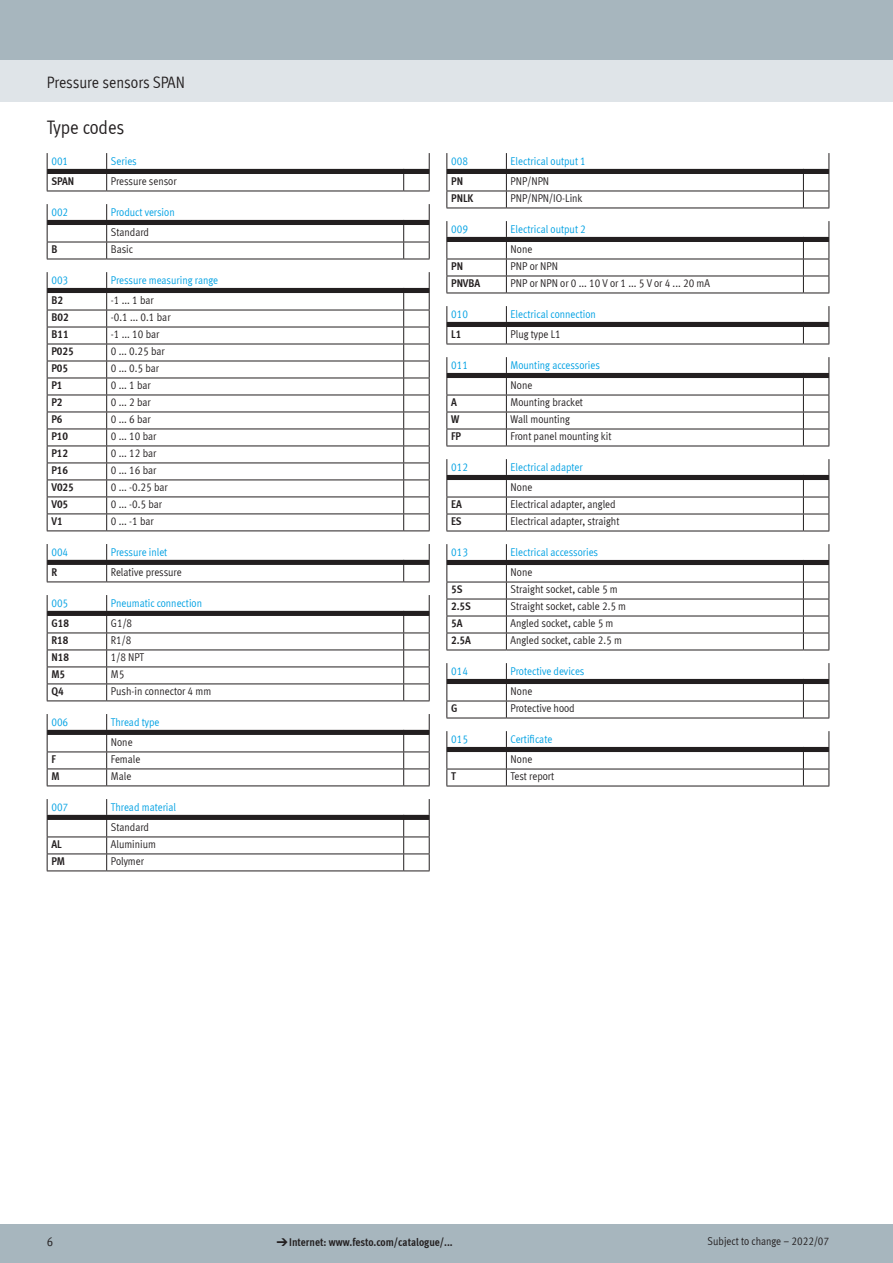
<style>
.page{position:relative;width:893px;height:1263px;background:#fff}
.page>*{position:absolute;margin:0;border:0;box-sizing:border-box;transform-origin:0 0}
.t1{font:19.5px "Meta Cond LF";color:#231f20}
.t2{font:16.5px "Meta Cond LF";letter-spacing:-.005em;color:#231f20}
.t3{font:12.75px "Meta Cond LF";color:#231f20}
.t4{font:11.25px "Meta Cond LF";color:#231f20}
.t5{font:11.25px "Meta Cond LF";color:#00a1e3}
.t6{font:700 11.25px "Meta Cond LF";color:#231f20}
.s1{font-family:"Meto Pict 182";font-weight:400}
</style>
<div class="page">
<div style="left:0;top:1225px;width:893px;height:38px;background:#a7b6be"></div>
<div style="left:0;top:60px;width:893px;height:42px;background:#dfe4e8"></div>
<div style="left:0;top:0;width:893px;height:60px;background:#a7b6be"></div>
<svg style="left:47px;top:153px;width:383px;height:39px"></svg>
<svg style="left:47px;top:204px;width:383px;height:56px"></svg>
<svg style="left:47px;top:272px;width:383px;height:259px"></svg>
<svg style="left:47px;top:544px;width:383px;height:38px"></svg>
<svg style="left:47px;top:595px;width:383px;height:106px"></svg>
<svg style="left:47px;top:714px;width:383px;height:72px"></svg>
<svg style="left:47px;top:799px;width:383px;height:72px"></svg>
<svg style="left:446px;top:153px;width:383px;height:56px"></svg>
<svg style="left:446px;top:221px;width:383px;height:73px"></svg>
<svg style="left:446px;top:306px;width:383px;height:39px"></svg>
<svg style="left:446px;top:357px;width:383px;height:90px"></svg>
<svg style="left:446px;top:459px;width:383px;height:73px"></svg>
<svg style="left:446px;top:544px;width:383px;height:107px"></svg>
<svg style="left:446px;top:663px;width:383px;height:56px"></svg>
<svg style="left:446px;top:731px;width:383px;height:56px"></svg>
<h2 class="t2" style="left:47px;top:72px;width:140px">Pressure sensors SPAN</h2>
<h1 class="t1" style="left:47px;top:116px;width:79px">Type codes</h1>
<p class="t5" style="left:51px;top:154px;width:18px">001</p>
<p class="t5" style="left:111px;top:154px;width:27px">Series</p>
<p class="t6" style="left:51px;top:174px;width:24px">SPAN</p>
<p class="t4" style="left:111px;top:174px;width:67px">Pressure sensor</p>
<p class="t5" style="left:51px;top:205px;width:18px">002</p>
<p class="t5" style="left:111px;top:205px;width:65px">Product version</p>
<p class="t4" style="left:111px;top:225px;width:40px">Standard</p>
<p class="t6" style="left:51px;top:242px;width:7px">B</p>
<p class="t4" style="left:111px;top:242px;width:24px">Basic</p>
<p class="t5" style="left:51px;top:273px;width:18px">003</p>
<p class="t5" style="left:111px;top:273px;width:109px">Pressure measuring range</p>
<p class="t6" style="left:51px;top:293px;width:13px">B2</p>
<p class="t4" style="left:111px;top:293px;width:44px">-1 ... 1 bar</p>
<p class="t6" style="left:51px;top:310px;width:19px">B02</p>
<p class="t4" style="left:111px;top:310px;width:61px">-0.1 ... 0.1 bar</p>
<p class="t6" style="left:51px;top:327px;width:19px">B11</p>
<p class="t4" style="left:111px;top:327px;width:50px">-1 ... 10 bar</p>
<p class="t6" style="left:51px;top:344px;width:24px">P025</p>
<p class="t4" style="left:111px;top:344px;width:55px">0 ... 0.25 bar</p>
<p class="t6" style="left:51px;top:361px;width:18px">P05</p>
<p class="t4" style="left:111px;top:361px;width:50px">0 ... 0.5 bar</p>
<p class="t6" style="left:51px;top:378px;width:13px">P1</p>
<p class="t4" style="left:111px;top:378px;width:41px">0 ... 1 bar</p>
<p class="t6" style="left:51px;top:395px;width:13px">P2</p>
<p class="t4" style="left:111px;top:395px;width:41px">0 ... 2 bar</p>
<p class="t6" style="left:51px;top:412px;width:13px">P6</p>
<p class="t4" style="left:111px;top:412px;width:41px">0 ... 6 bar</p>
<p class="t6" style="left:51px;top:429px;width:18px">P10</p>
<p class="t4" style="left:111px;top:429px;width:47px">0 ... 10 bar</p>
<p class="t6" style="left:51px;top:446px;width:18px">P12</p>
<p class="t4" style="left:111px;top:446px;width:47px">0 ... 12 bar</p>
<p class="t6" style="left:51px;top:463px;width:18px">P16</p>
<p class="t4" style="left:111px;top:463px;width:47px">0 ... 16 bar</p>
<p class="t6" style="left:51px;top:480px;width:24px">V025</p>
<p class="t4" style="left:111px;top:480px;width:58px">0 ... -0.25 bar</p>
<p class="t6" style="left:51px;top:497px;width:18px">V05</p>
<p class="t4" style="left:111px;top:497px;width:53px">0 ... -0.5 bar</p>
<p class="t6" style="left:51px;top:514px;width:13px">V1</p>
<p class="t4" style="left:111px;top:514px;width:44px">0 ... -1 bar</p>
<p class="t5" style="left:51px;top:545px;width:18px">004</p>
<p class="t5" style="left:111px;top:545px;width:58px">Pressure inlet</p>
<p class="t6" style="left:51px;top:565px;width:7px">R</p>
<p class="t4" style="left:111px;top:565px;width:72px">Relative pressure</p>
<p class="t5" style="left:51px;top:596px;width:18px">005</p>
<p class="t5" style="left:111px;top:596px;width:93px">Pneumatic connection</p>
<p class="t6" style="left:51px;top:616px;width:19px">G18</p>
<p class="t4" style="left:111px;top:616px;width:23px">G1/8</p>
<p class="t6" style="left:51px;top:633px;width:19px">R18</p>
<p class="t4" style="left:111px;top:633px;width:22px">R1/8</p>
<p class="t6" style="left:51px;top:650px;width:19px">N18</p>
<p class="t4" style="left:111px;top:650px;width:35px">1/8 NPT</p>
<p class="t6" style="left:51px;top:667px;width:15px">M5</p>
<p class="t4" style="left:111px;top:667px;width:15px">M5</p>
<p class="t6" style="left:51px;top:684px;width:14px">Q4</p>
<p class="t4" style="left:111px;top:684px;width:102px">Push-in connector 4 mm</p>
<p class="t5" style="left:51px;top:715px;width:18px">006</p>
<p class="t5" style="left:111px;top:715px;width:50px">Thread type</p>
<p class="t4" style="left:111px;top:735px;width:23px">None</p>
<p class="t6" style="left:51px;top:752px;width:6px">F</p>
<p class="t4" style="left:111px;top:752px;width:31px">Female</p>
<p class="t6" style="left:51px;top:769px;width:10px">M</p>
<p class="t4" style="left:111px;top:769px;width:22px">Male</p>
<p class="t5" style="left:51px;top:800px;width:18px">007</p>
<p class="t5" style="left:111px;top:800px;width:67px">Thread material</p>
<p class="t4" style="left:111px;top:820px;width:40px">Standard</p>
<p class="t6" style="left:51px;top:837px;width:12px">AL</p>
<p class="t4" style="left:111px;top:837px;width:47px">Aluminium</p>
<p class="t6" style="left:51px;top:854px;width:15px">PM</p>
<p class="t4" style="left:111px;top:854px;width:35px">Polymer</p>
<p class="t5" style="left:451px;top:154px;width:18px">008</p>
<p class="t5" style="left:511px;top:154px;width:77px">Electrical output 1</p>
<p class="t6" style="left:451px;top:174px;width:13px">PN</p>
<p class="t4" style="left:511px;top:174px;width:40px">PNP/NPN</p>
<p class="t6" style="left:451px;top:191px;width:24px">PNLK</p>
<p class="t4" style="left:511px;top:191px;width:73px">PNP/NPN/IO-Link</p>
<p class="t5" style="left:451px;top:222px;width:18px">009</p>
<p class="t5" style="left:511px;top:222px;width:77px">Electrical output 2</p>
<p class="t4" style="left:511px;top:242px;width:23px">None</p>
<p class="t6" style="left:451px;top:259px;width:13px">PN</p>
<p class="t4" style="left:511px;top:259px;width:49px">PNP or NPN</p>
<p class="t6" style="left:451px;top:276px;width:31px">PNVBA</p>
<p class="t4" style="left:511px;top:276px;width:201px">PNP or NPN or 0 ... 10 V or 1 ... 5 V or 4 ... 20 mA</p>
<p class="t5" style="left:451px;top:307px;width:18px">010</p>
<p class="t5" style="left:511px;top:307px;width:87px">Electrical connection</p>
<p class="t6" style="left:451px;top:327px;width:12px">L1</p>
<p class="t4" style="left:511px;top:327px;width:52px">Plug type L1</p>
<p class="t5" style="left:451px;top:358px;width:18px">011</p>
<p class="t5" style="left:511px;top:358px;width:91px">Mounting accessories</p>
<p class="t4" style="left:511px;top:378px;width:23px">None</p>
<p class="t6" style="left:451px;top:395px;width:7px">A</p>
<p class="t4" style="left:511px;top:395px;width:74px">Mounting bracket</p>
<p class="t6" style="left:451px;top:412px;width:10px">W</p>
<p class="t4" style="left:511px;top:412px;width:61px">Wall mounting</p>
<p class="t6" style="left:451px;top:429px;width:11px">FP</p>
<p class="t4" style="left:511px;top:429px;width:102px">Front panel mounting kit</p>
<p class="t5" style="left:451px;top:460px;width:18px">012</p>
<p class="t5" style="left:511px;top:460px;width:74px">Electrical adapter</p>
<p class="t4" style="left:511px;top:480px;width:23px">None</p>
<p class="t6" style="left:451px;top:497px;width:12px">EA</p>
<p class="t4" style="left:511px;top:497px;width:107px">Electrical adapter, angled</p>
<p class="t6" style="left:451px;top:514px;width:12px">ES</p>
<p class="t4" style="left:511px;top:514px;width:110px">Electrical adapter, straight</p>
<p class="t5" style="left:451px;top:545px;width:18px">013</p>
<p class="t5" style="left:511px;top:545px;width:89px">Electrical accessories</p>
<p class="t4" style="left:511px;top:565px;width:23px">None</p>
<p class="t6" style="left:451px;top:582px;width:13px">5S</p>
<p class="t4" style="left:511px;top:582px;width:109px">Straight socket, cable 5 m</p>
<p class="t6" style="left:451px;top:599px;width:21px">2.5S</p>
<p class="t4" style="left:511px;top:599px;width:117px">Straight socket, cable 2.5 m</p>
<p class="t6" style="left:451px;top:616px;width:13px">5A</p>
<p class="t4" style="left:511px;top:616px;width:104px">Angled socket, cable 5 m</p>
<p class="t6" style="left:451px;top:633px;width:21px">2.5A</p>
<p class="t4" style="left:511px;top:633px;width:113px">Angled socket, cable 2.5 m</p>
<p class="t5" style="left:451px;top:664px;width:18px">014</p>
<p class="t5" style="left:511px;top:664px;width:75px">Protective devices</p>
<p class="t4" style="left:511px;top:684px;width:23px">None</p>
<p class="t6" style="left:451px;top:701px;width:8px">G</p>
<p class="t4" style="left:511px;top:701px;width:66px">Protective hood</p>
<p class="t5" style="left:451px;top:732px;width:18px">015</p>
<p class="t5" style="left:511px;top:732px;width:43px">Certificate</p>
<p class="t4" style="left:511px;top:752px;width:23px">None</p>
<p class="t6" style="left:451px;top:769px;width:6px">T</p>
<p class="t4" style="left:511px;top:769px;width:45px">Test report</p>
<p class="t3" style="left:47px;top:1234px;width:8px">6</p>
<p class="t6" style="left:276px;top:1235px;width:178px"><span class="s1">d</span>Internet: www.festo.com/catalogue/...</p>
<p class="t4" style="left:708px;top:1234px;width:123px">Subject to change – 2022/07</p>
</div>
